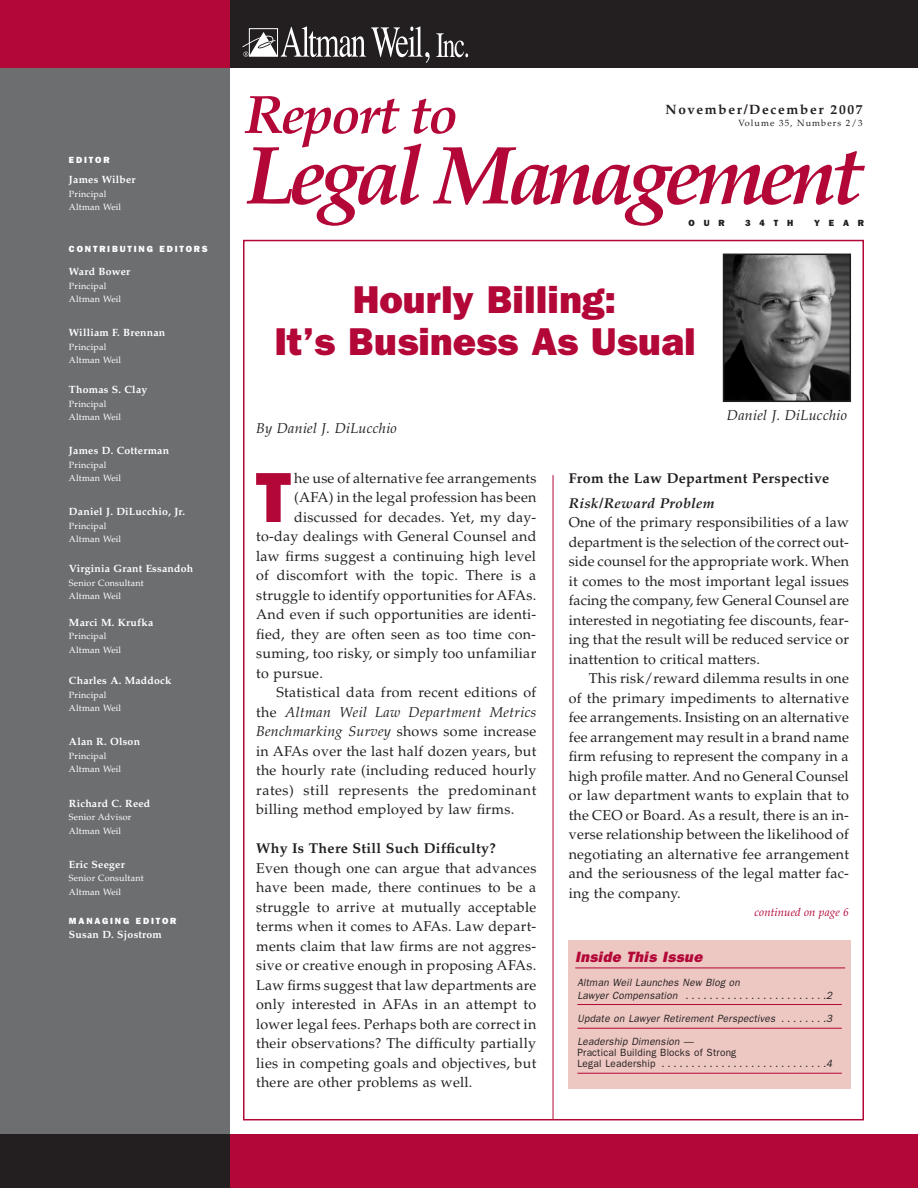
<style>
.page{position:relative;width:918px;height:1188px;background:#fff}
.page>*{position:absolute;margin:0;border:0;box-sizing:border-box;transform-origin:0 0}
.t1{font:italic 700 82.5px "Palatino";letter-spacing:-.065em;color:#b30738}
.t2{font:800 71.25px "Franklin Gothic";color:#b30738}
.t3{font:italic 700 54px "Palatino";letter-spacing:-.04em;color:#b30738}
.t4{font:800 39px/42px "Franklin Gothic";color:#b30738;text-align:center}
.t5{font:italic 800 15px "Franklin Gothic";color:#b30738}
.t6{font:14.25px/19.5px "Palatino";letter-spacing:.02em;color:#231f20;text-align:justify}
.t7{font:italic 14.25px "Palatino";letter-spacing:.02em;color:#231f20}
.t8{font:700 14.25px "Palatino";letter-spacing:.02em;color:#231f20}
.t9{font:14.25px "Palatino";letter-spacing:.04em;color:#231f20}
.t10{font:italic 700 14.25px "Palatino";letter-spacing:.02em;color:#231f20}
.t11{font:700 13.5px "Palatino";letter-spacing:.12em;color:#231f20}
.t12{font:italic 11.4px "Palatino";letter-spacing:.005em;color:#b30738}
.t13{font:700 10.5px "Palatino";letter-spacing:.02em;color:#fff}
.t14{font:italic 10.5px/12.9px "Franklin Gothic";letter-spacing:.025em;color:#231f20;scale:.95 1}
.t15{font:10.5px/11.4px "Franklin Gothic";letter-spacing:.025em;color:#231f20;scale:.95 1}
.t16{font:9px/13.5px "Palatino";letter-spacing:.02em;color:#fff}
.t17{font:800 9px "Franklin Gothic";letter-spacing:.205em;color:#fff}
.t18{font:9px "Palatino";letter-spacing:.12em;color:#231f20}
.t19{font:800 9px "Franklin Gothic";letter-spacing:.985em;color:#231f20}
.s1{font-style:normal}
.s2{font-style:italic}
</style>
<div class="page">
<div style="left:0;top:1134px;width:918px;height:54px;background:#b30738"></div>
<div style="left:0;top:0;width:230px;height:1188px;background:#6d6e70"></div>
<div style="left:0;top:0;width:918px;height:68px;background:#231f20"></div>
<div style="left:0;top:0;width:230px;height:68px;background:#b30738"></div>
<div style="left:0;top:1134px;width:230px;height:54px;background:#231f20"></div>
<hr style="left:553px;top:475px;width:1px;height:645px;background:#b30738">
<svg style="left:436px;top:33px;width:32px;height:24px"></svg>
<svg style="left:242px;top:26px;width:188px;height:37px"></svg>
<img style="left:726px;top:257px;width:122px;height:142px">
<div style="left:723px;top:254px;width:128px;height:148px;border:2px solid #231f20"></div>
<div style="left:568px;top:940px;width:282px;height:149px;background:#edc7c2"></div>
<hr style="left:575px;top:968px;width:270px;height:1px;background:#b30738">
<hr style="left:577px;top:1004px;width:265px;height:1px;background:#b30738">
<hr style="left:577px;top:1028px;width:265px;height:1px;background:#b30738">
<hr style="left:577px;top:1073px;width:265px;height:1px;background:#b30738">
<p class="t17" style="left:69px;top:157px;width:42px">EDITOR</p>
<p class="t13" style="left:69px;top:175px;width:68px">James Wilber</p>
<p class="t16" style="left:69px;top:188px;width:54px">Principal<br>Altman Weil</p>
<p class="t17" style="left:69px;top:246px;width:140px">CONTRIBUTING EDITORS</p>
<p class="t13" style="left:69px;top:268px;width:63px">Ward Bower</p>
<p class="t16" style="left:69px;top:280px;width:54px">Principal<br>Altman Weil</p>
<p class="t13" style="left:69px;top:329px;width:98px">William F. Brennan</p>
<p class="t16" style="left:69px;top:341px;width:54px">Principal<br>Altman Weil</p>
<p class="t13" style="left:69px;top:385px;width:80px">Thomas S. Clay</p>
<p class="t16" style="left:69px;top:398px;width:54px">Principal<br>Altman Weil</p>
<p class="t13" style="left:69px;top:447px;width:102px">James D. Cotterman</p>
<p class="t16" style="left:69px;top:459px;width:54px">Principal<br>Altman Weil</p>
<p class="t13" style="left:69px;top:508px;width:117px">Daniel J. DiLucchio, Jr.</p>
<p class="t16" style="left:69px;top:520px;width:54px">Principal<br>Altman Weil</p>
<p class="t13" style="left:69px;top:565px;width:126px">Virginia Grant Essandoh</p>
<p class="t16" style="left:69px;top:577px;width:76px">Senior Consultant<br>Altman Weil</p>
<p class="t13" style="left:69px;top:618px;width:86px">Marci M. Krufka</p>
<p class="t16" style="left:69px;top:630px;width:54px">Principal<br>Altman Weil</p>
<p class="t13" style="left:69px;top:677px;width:104px">Charles A. Maddock</p>
<p class="t16" style="left:69px;top:689px;width:54px">Principal<br>Altman Weil</p>
<p class="t13" style="left:69px;top:738px;width:73px">Alan R. Olson</p>
<p class="t16" style="left:69px;top:750px;width:54px">Principal<br>Altman Weil</p>
<p class="t13" style="left:69px;top:799px;width:83px">Richard C. Reed</p>
<p class="t16" style="left:69px;top:811px;width:64px">Senior Advisor<br>Altman Weil</p>
<p class="t13" style="left:69px;top:860px;width:57px">Eric Seeger</p>
<p class="t16" style="left:69px;top:872px;width:76px">Senior Consultant<br>Altman Weil</p>
<p class="t17" style="left:69px;top:918px;width:109px">MANAGING EDITOR</p>
<p class="t13" style="left:69px;top:930px;width:94px">Susan D. Sjostrom</p>
<h3 class="t3" style="left:244px;top:94px;width:215px">Report to</h3>
<h1 class="t1" style="left:244px;top:144px;width:620px">Legal Management</h1>
<p class="t11" style="left:665px;top:105px;width:199px">November/December 2007</p>
<p class="t18" style="left:738px;top:120px;width:126px">Volume 35, Numbers 2/3</p>
<p class="t19" style="left:689px;top:220px;width:38px">OUR</p>
<p class="t19" style="left:745px;top:220px;width:49px">34TH</p>
<p class="t19" style="left:814px;top:220px;width:51px">YEAR</p>
<h3 class="t4" style="left:274px;top:282px;width:423px">Hourly Billing:<br>It’s Business As Usual</h3>
<p class="t7" style="left:256px;top:422px;width:142px">By Daniel J. DiLucchio</p>
<p class="t7" style="left:727px;top:409px;width:122px">Daniel J. DiLucchio</p>
<h2 class="t2" style="left:256px;top:473px;width:37px">T</h2>
<p class="t6" style="left:294px;top:470px;width:244px">he use of alternative fee arrangements</p>
<p class="t6" style="left:294px;top:490px;width:244px">(AFA) in the legal profession has been</p>
<p class="t6" style="left:294px;top:509px;width:244px">discussed for decades. Yet, my day-</p>
<p class="t6" style="left:256px;top:529px;width:282px">to-day dealings with General Counsel and</p>
<p class="t6" style="left:256px;top:548px;width:281px">law firms suggest a continuing high level</p>
<p class="t6" style="left:256px;top:568px;width:282px">of discomfort with the topic. There is a</p>
<p class="t6" style="left:256px;top:587px;width:282px">struggle to identify opportunities for AFAs.</p>
<p class="t6" style="left:256px;top:607px;width:282px">And even if such opportunities are identi-</p>
<p class="t6" style="left:256px;top:626px;width:281px">fied, they are often seen as too time con-</p>
<p class="t6" style="left:256px;top:646px;width:282px">suming, too risky, or simply too unfamiliar</p>
<p class="t6" style="left:256px;top:665px;width:68px">to pursue.</p>
<p class="t6" style="left:276px;top:685px;width:261px">Statistical data from recent editions of</p>
<p class="t7" style="left:256px;top:707px;width:282px"><span class="s1">the</span> Altman Weil Law Department Metrics</p>
<p class="t7" style="left:256px;top:726px;width:282px">Benchmarking Survey <span class="s1">shows some increase</span></p>
<p class="t6" style="left:256px;top:743px;width:282px">in AFAs over the last half dozen years, but</p>
<p class="t6" style="left:256px;top:763px;width:282px">the hourly rate (including reduced hourly</p>
<p class="t9" style="left:256px;top:785px;width:282px">rates) still represents the predominant</p>
<p class="t6" style="left:256px;top:802px;width:260px">billing method employed by law firms.</p>
<p class="t8" style="left:256px;top:843px;width:241px">Why Is There Still Such Difficulty?</p>
<p class="t6" style="left:256px;top:860px;width:282px">Even though one can argue that advances have been made, there continues to be a struggle to arrive at mutually acceptable terms when it comes to AFAs. Law depart&shy;ments claim that law firms are not aggres&shy;sive or creative enough in proposing AFAs.<br>Law firms suggest that law departments are only interested in AFAs in an attempt to lower legal fees. Perhaps both are correct in their observations? The difficulty partially lies in competing goals and objectives, but there are other problems as well.</p>
<p class="t8" style="left:569px;top:473px;width:262px">From the Law Department Perspective</p>
<p class="t10" style="left:569px;top:498px;width:148px">Risk/Reward Problem</p>
<p class="t6" style="left:569px;top:514px;width:282px">One of the primary responsibilities of a law department is the selection of the correct out&shy;side counsel for the appropriate work. When it comes to the most important legal issues facing the company, few General Counsel are interested in negotiating fee discounts, fear&shy;ing that the result will be reduced service or inattention to critical matters.</p>
<p class="t6" style="left:569px;top:670px;width:282px;text-indent:20px">This risk/reward dilemma results in one of the primary impediments to alternative fee arrangements. Insisting on an alternative fee arrangement may result in a brand name firm refusing to represent the company in a high profile matter. And no General Counsel or law department wants to explain that to the CEO or Board. As a result, there is an in&shy;verse relationship between the likelihood of negotiating an alternative fee arrangement and the seriousness of the legal matter fac&shy;ing the company.</p>
<p class="t12" style="left:755px;top:908px;width:96px">continued on page 6</p>
<p class="t5" style="left:575px;top:952px;width:131px">Inside This Issue</p>
<p class="t14" style="left:577px;top:977px;width:271px">Altman Weil Launches New Blog on<br>Lawyer Compensation . . . . . . . . . . . . . . . . . . . . . . . .2</p>
<p class="t14" style="left:577px;top:1009px;width:271px;line-height:22.2px">Update on Lawyer Retirement Perspectives . . . . . . . .3<br>Leadership Dimension —</p>
<p class="t15" style="left:577px;top:1048px;width:271px">Practical Building Blocks of Strong<br>Legal Leadership <span class="s2">. . . . . . . . . . . . . . . . . . . . . . . . . . . .4</span></p>
</div>
